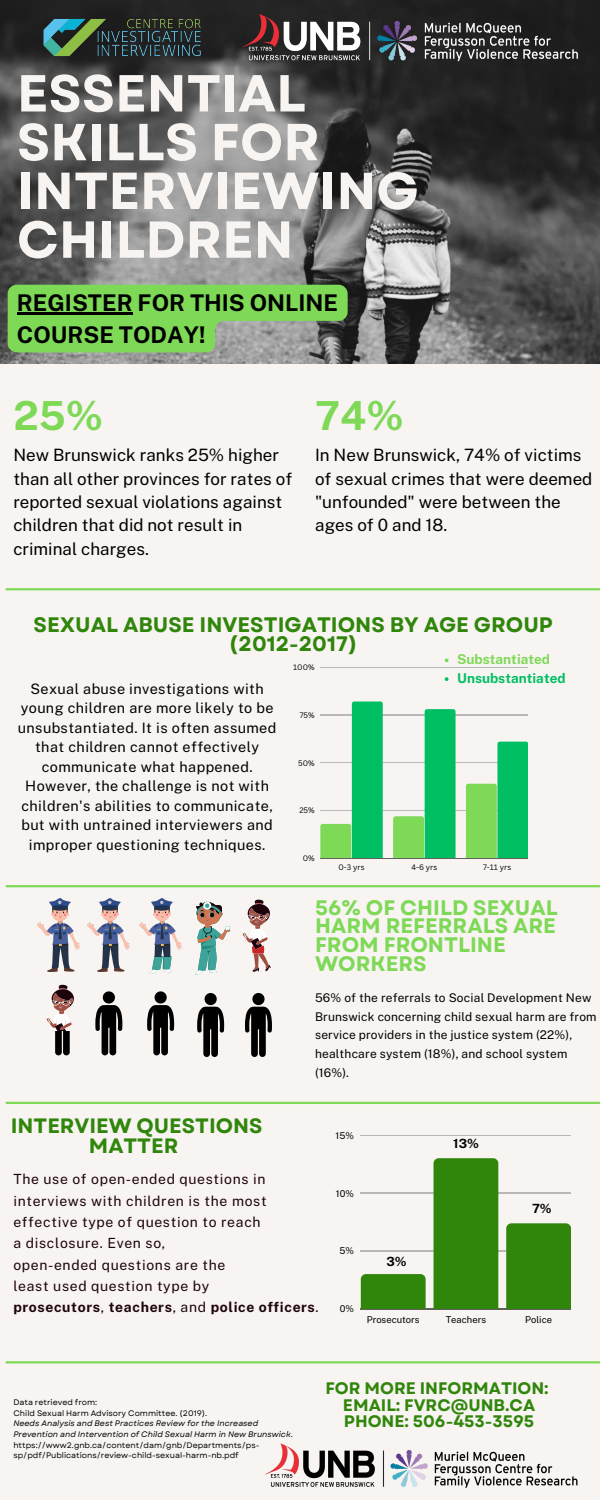
<style>
.page{position:relative;width:600px;height:1500px;background:#f8f4f2}
.page>*{position:absolute;margin:0;border:0;box-sizing:border-box;transform-origin:0 0}
.t1{font:700 52px/48.8px "Garet";color:#f8f4f2}
.t2{font:700 40px "Public Sans";color:#7ed957}
.t3{font:700 23px/31.5px "Public Sans";color:#000}
.t4{font:700 21px/18.7px "Garet";color:#7ed957}
.t5{font:700 21px/18.8px "Garet";color:#30860b;text-align:center}
.t6{font:700 20.8px/20.2px "Garet";color:#30860b;text-align:center}
.t7{font:17px/23.3px "Public Sans";color:#000}
.t8{font:700 16.7px/16.5px "Garet";color:#30860b;text-align:center}
.t9{font:14.4px/19.5px "Public Sans";letter-spacing:.03em;color:#000;text-align:center}
.t10{font:14px/21.3px "Public Sans";letter-spacing:.045em;color:#1c030c}
.t11{font:700 13.5px "Public Sans";color:#00bf63}
.t12{font:700 13.5px "Public Sans";color:#7ed957}
.t13{font:700 12.7px "Public Sans";color:#000}
.t14{font:12px/18.7px "Public Sans";letter-spacing:.01em;color:#000}
.t15{font:9.4px "Public Sans";color:#000}
.t16{font:italic 8px/10.7px "Garet";color:#000}
.t17{font:8px/10.7px "Garet";color:#000}
.t18{font:7.7px "Canva Sans";color:#000}
.s1{font-weight:700}
.s2{font-style:normal}
</style>
<div class="page">
<img style="left:0;top:0;width:600px;height:364px">
<hr style="left:6px;top:588px;width:594px;height:2px;background:#7ed957">
<hr style="left:6px;top:885px;width:594px;height:2px;background:#7ed957">
<hr style="left:6px;top:1102px;width:594px;height:2px;background:#7ed957">
<hr style="left:6px;top:1361px;width:594px;height:2px;background:#7ed957">
<hr style="left:361px;top:1135px;width:210px;height:1px;background:#000">
<hr style="left:361px;top:1193px;width:210px;height:1px;background:#000">
<hr style="left:361px;top:1251px;width:210px;height:1px;background:#000">
<hr style="left:361px;top:1309px;width:210px;height:1px;background:#000">
<div style="left:361px;top:1274px;width:65px;height:35px;background:#30860b"></div>
<div style="left:434px;top:1158px;width:64px;height:151px;background:#30860b"></div>
<div style="left:506px;top:1223px;width:65px;height:86px;background:#30860b"></div>
<img style="left:44px;top:14px;width:157px;height:46px">
<hr style="left:320px;top:667px;width:208px;height:1px;background:#000">
<hr style="left:320px;top:715px;width:208px;height:1px;background:#000">
<hr style="left:320px;top:763px;width:208px;height:1px;background:#000">
<hr style="left:320px;top:810px;width:208px;height:1px;background:#000">
<hr style="left:320px;top:858px;width:208px;height:1px;background:#000">
<div style="left:466px;top:784px;width:31px;height:74px;background:#7ed957"></div>
<svg style="left:320px;top:701px;width:63px;height:157px"></svg>
<svg style="left:393px;top:709px;width:63px;height:149px"></svg>
<svg style="left:497px;top:742px;width:31px;height:2px"></svg>
<img style="left:38px;top:898px;width:42px;height:74px">
<img style="left:88px;top:898px;width:42px;height:74px">
<svg style="left:195px;top:902px;width:35px;height:73px"></svg>
<svg style="left:242px;top:899px;width:29px;height:73px"></svg>
<svg style="left:149px;top:957px;width:23px;height:17px"></svg>
<img style="left:139px;top:898px;width:42px;height:59px">
<svg style="left:245px;top:993px;width:27px;height:64px"></svg>
<svg style="left:197px;top:993px;width:27px;height:64px"></svg>
<svg style="left:95px;top:991px;width:27px;height:64px"></svg>
<svg style="left:147px;top:991px;width:27px;height:64px"></svg>
<svg style="left:46px;top:984px;width:28px;height:71px"></svg>
<img style="left:236px;top:6px;width:350px;height:62px">
<img style="left:265px;top:1443px;width:313px;height:45px">
<svg style="left:8px;top:285px;width:340px;height:67px"></svg>
<hr style="left:17px;top:313px;width:116px;height:2px;background:#000">
<svg style="left:445px;top:659px;width:4px;height:3px"></svg>
<svg style="left:445px;top:677px;width:4px;height:4px"></svg>
<h1 class="t1" style="left:17px;top:69px;width:403px">ESSENTIAL<br>SKILLS FOR<br>INTERVIEWING<br>CHILDREN</h1>
<h3 class="t3" style="left:17px;top:287px;width:323px">REGISTER FOR THIS ONLINE<br>COURSE TODAY!</h3>
<h2 class="t2" style="left:13px;top:392px;width:91px">25%</h2>
<p class="t7" style="left:13px;top:443px;width:280px">New Brunswick ranks 25% higher than all other provinces for rates of reported sexual violations against children that did not result in criminal charges.</p>
<h2 class="t2" style="left:315px;top:392px;width:90px">74%</h2>
<p class="t7" style="left:315px;top:443px;width:279px">In New Brunswick, 74% of victims of sexual crimes that were deemed "unfounded" were between the ages of 0 and 18.</p>
<h3 class="t5" style="left:34px;top:616px;width:521px">SEXUAL ABUSE INVESTIGATIONS BY AGE GROUP (2012-2017)</h3>
<p class="t12" style="left:457px;top:651px;width:94px">Substantiated</p>
<p class="t11" style="left:457px;top:670px;width:110px">Unsubstantiated</p>
<p class="t18" style="left:293px;top:662px;width:23px">100%</p>
<p class="t9" style="left:18px;top:679px;width:260px">Sexual abuse investigations with young children are more likely to be unsubstantiated. It is often assumed that children cannot effectively communicate what happened.<br>However, the challenge is not with children's abilities to communicate, but with untrained interviewers and improper questioning techniques.</p>
<p class="t18" style="left:300px;top:710px;width:16px">75%</p>
<p class="t18" style="left:298px;top:757px;width:18px">50%</p>
<p class="t18" style="left:299px;top:805px;width:17px">25%</p>
<p class="t18" style="left:303px;top:853px;width:13px">0%</p>
<p class="t18" style="left:339px;top:861px;width:28px">0-3 yrs</p>
<p class="t18" style="left:411px;top:861px;width:27px">4-6 yrs</p>
<p class="t18" style="left:483px;top:861px;width:30px">7-11 yrs</p>
<h3 class="t6" style="left:11px;top:1116px;width:253px">INTERVIEW QUESTIONS<br>MATTER</h3>
<h3 class="t4" style="left:315px;top:898px;width:244px">56% OF CHILD SEXUAL<br>HARM REFERRALS ARE<br>FROM FRONTLINE<br>WORKERS</h3>
<p class="t14" style="left:315px;top:988px;width:283px">56% of the referrals to Social Development New Brunswick concerning child sexual harm are from service providers in the justice system (22%), healthcare system (18%), and school system (16%).</p>
<p class="t15" style="left:336px;top:1130px;width:20px">15%</p>
<p class="t13" style="left:453px;top:1136px;width:27px">13%</p>
<p class="t10" style="left:13px;top:1168px;width:307px">The use of open-ended questions in interviews with children is the most effective type of question to reach<br>a disclosure. Even so,<br>open-ended questions are the<br>least used question type by<br><span class="s1">prosecutors</span>, <span class="s1">teachers</span>, and <span class="s1">police officers</span>.</p>
<p class="t15" style="left:336px;top:1188px;width:20px">10%</p>
<p class="t15" style="left:339px;top:1246px;width:16px">5%</p>
<p class="t13" style="left:386px;top:1254px;width:22px">3%</p>
<p class="t13" style="left:532px;top:1201px;width:21px">7%</p>
<p class="t15" style="left:340px;top:1303px;width:16px">0%</p>
<p class="t15" style="left:367px;top:1314px;width:55px">Prosecutors</p>
<p class="t15" style="left:446px;top:1314px;width:42px">Teachers</p>
<p class="t15" style="left:525px;top:1314px;width:28px">Police</p>
<p class="t17" style="left:13px;top:1397px;width:195px">Data retrieved from:<br>Child Sexual Harm Advisory Committee. (2019).</p>
<p class="t16" style="left:13px;top:1418px;width:281px">Needs Analysis and Best Practices Review for the Increased Prevention and Intervention of Child Sexual Harm in New Brunswick<span class="s2">. https://www2.gnb.ca/content/dam/gnb/Departments/ps&shy;sp/pdf/Publications/review-child-sexual-harm-nb.pdf</span></p>
<p class="t8" style="left:326px;top:1380px;width:225px">FOR MORE INFORMATION:<br>EMAIL: FVRC@UNB.CA<br>PHONE: 506-453-3595</p>
</div>
